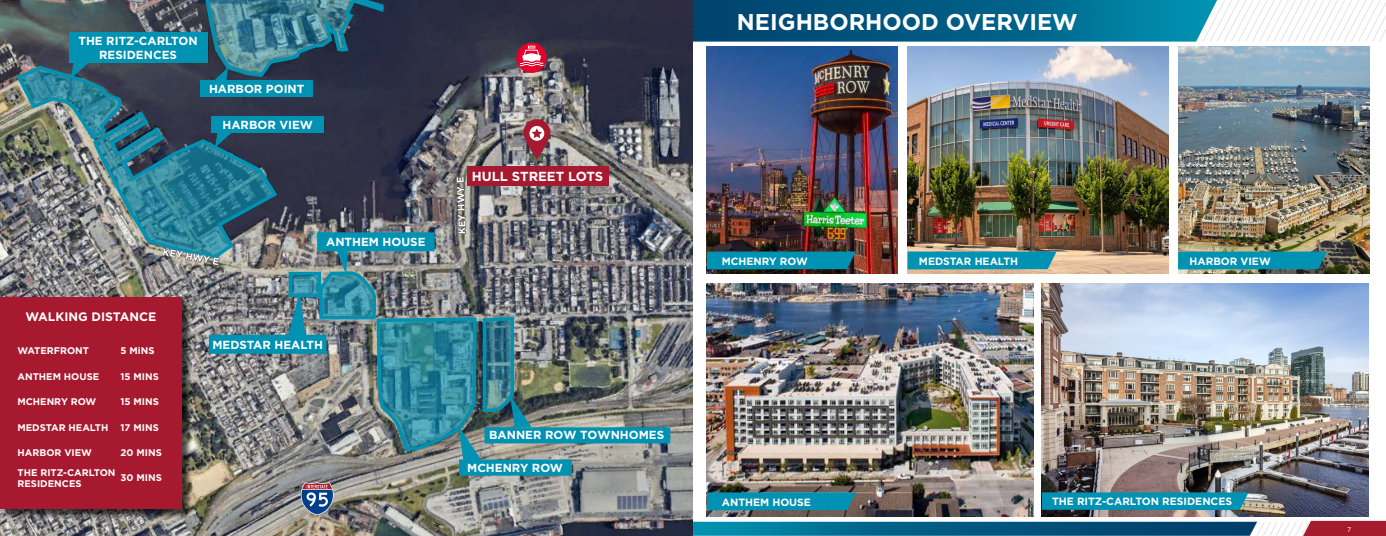
<style>
.page{position:relative;width:1386px;height:536px;background:#fff}
.page>*{position:absolute;margin:0;border:0;box-sizing:border-box;transform-origin:0 0}
.t1{font:700 22.75px "Gotham";color:#fff}
.t2{font:700 13.12px "Gotham";color:#fff}
.t3{font:700 12.25px "Gotham";color:#fff}
.t4{font:700 11.72px/14px "Gotham";color:#fff;text-align:center}
.t5{font:700 10.5px "Gotham";color:#fff}
.t6{font:700 9.62px/11.5px "Gotham";color:#fff}
.t7{font:7px "Gotham";color:#fff}
</style>
<div class="page">
<svg style="left:1247px;top:520px;width:139px;height:16px"></svg>
<img style="left:693px;top:521px;width:564px;height:14px">
<img style="left:707px;top:475px;width:327px;height:41px">
<img style="left:1042px;top:475px;width:327px;height:41px">
<svg style="left:707px;top:492px;width:149px;height:18px;background:#068fae"></svg>
<svg style="left:1042px;top:492px;width:207px;height:18px;background:#0791b0"></svg>
<img style="left:0;top:475px;width:693px;height:61px">
<svg style="left:2px;top:475px;width:191px;height:44px;background:#605351"></svg>
<div style="left:0;top:297px;width:182px;height:211px;background:#a6192e"></div>
<svg style="left:301px;top:482px;width:33px;height:33px"></svg>
<img style="left:0;top:0;width:1386px;height:475px">
<p class="t4" style="left:79px;top:34px;width:121px">THE RITZ-CARLTON<br>RESIDENCES</p>
<p class="t4" style="left:209px;top:82px;width:97px">HARBOR POINT</p>
<p class="t4" style="left:223px;top:117px;width:92px">HARBOR VIEW</p>
<p class="t6" style="left:164px;top:245px;width:59px;rotate:11deg">KEY HWY E</p>
<p class="t4" style="left:326px;top:235px;width:101px">ANTHEM HOUSE</p>
<p class="t3" style="left:26px;top:309px;width:132px">WALKING DISTANCE</p>
<p class="t6" style="left:18px;top:345px;width:73px">WATERFRONT</p>
<p class="t6" style="left:121px;top:345px;width:35px">5 MiNS</p>
<p class="t6" style="left:18px;top:370px;width:83px">ANTHEM HOUSE</p>
<p class="t6" style="left:121px;top:370px;width:40px">15 MINS</p>
<p class="t6" style="left:18px;top:396px;width:80px">MCHENRY ROW</p>
<p class="t6" style="left:121px;top:396px;width:40px">15 MINS</p>
<p class="t6" style="left:18px;top:421px;width:92px">MEDSTAR HEALTH</p>
<p class="t6" style="left:121px;top:421px;width:40px">17 MINS</p>
<p class="t6" style="left:18px;top:446px;width:76px">HARBOR VIEW</p>
<p class="t6" style="left:121px;top:446px;width:43px">20 MINS</p>
<p class="t6" style="left:18px;top:466px;width:100px">THE RITZ-CARLTON<br>RESIDENCES</p>
<p class="t6" style="left:121px;top:472px;width:43px">30 MINS</p>
<p class="t4" style="left:212px;top:337px;width:112px">MEDSTAR HEALTH</p>
<p class="t2" style="left:472px;top:168px;width:133px">HULL STREET LOTS</p>
<p class="t6" style="left:456px;top:234px;width:59px;rotate:-92deg">KEY HWY E</p>
<p class="t4" style="left:489px;top:427px;width:177px">BANNER ROW TOWNHOMES</p>
<p class="t4" style="left:467px;top:461px;width:97px">MCHENRY ROW</p>
<p class="t1" style="left:737px;top:7px;width:342px">NEIGHBORHOOD OVERVIEW</p>
<p class="t5" style="left:722px;top:255px;width:88px">MCHENRY ROW</p>
<p class="t5" style="left:919px;top:254px;width:101px">MEDSTAR HEALTH</p>
<p class="t5" style="left:1189px;top:254px;width:83px">HARBOR VIEW</p>
<p class="t5" style="left:722px;top:494px;width:91px">ANTHEM HOUSE</p>
<p class="t5" style="left:1052px;top:494px;width:182px">THE RITZ-CARLTON RESIDENCES</p>
<p class="t7" style="left:1347px;top:524px;width:6px">7</p>
</div>
